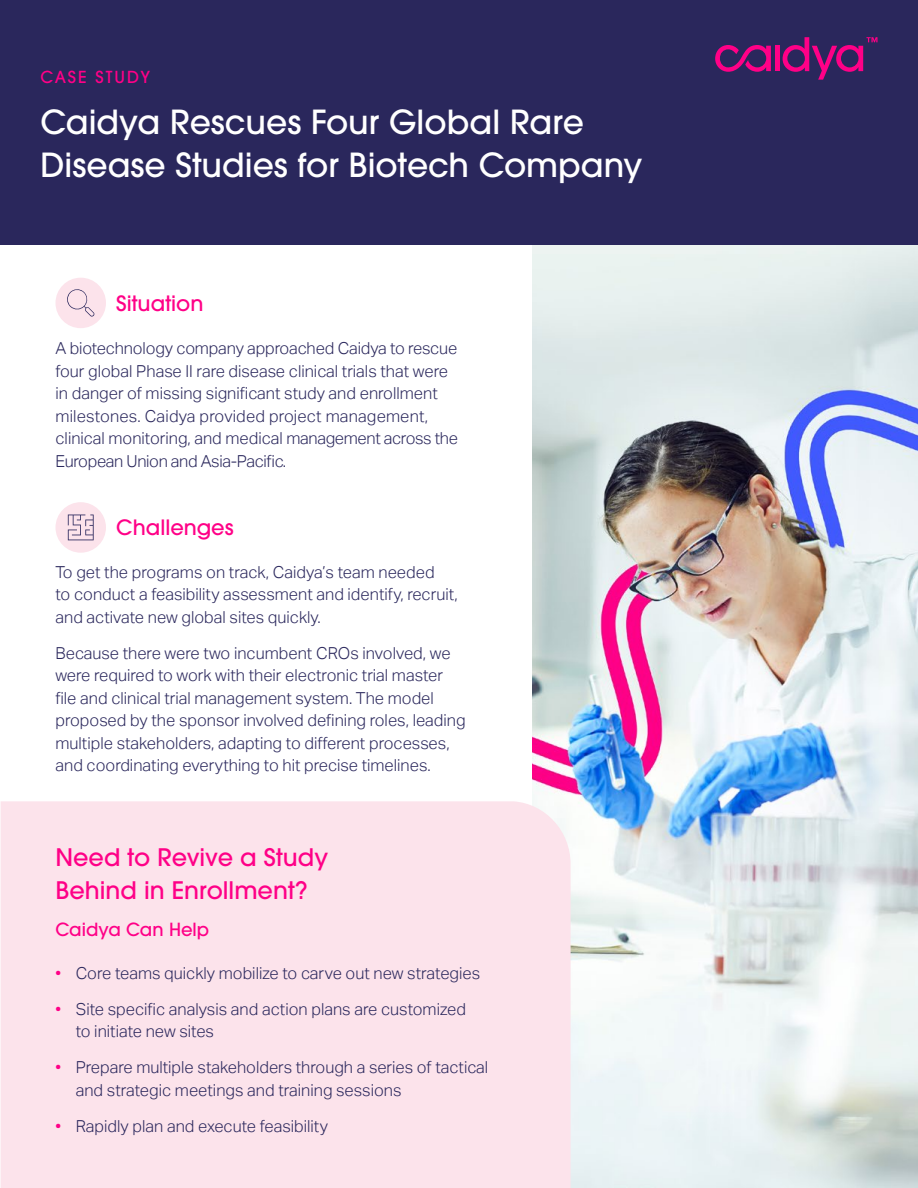
<style>
.page{position:relative;width:918px;height:1188px;background:#fff}
.page>*{position:absolute;margin:0;border:0;box-sizing:border-box;transform-origin:0 0}
.t1{font:500 33px/42.9px "ITC Avant Garde Pro";color:#fff}
.t2{font:500 24px/33px "ITC Avant Garde Pro";color:#ff0087}
.t3{font:500 21px "ITC Avant Garde Pro";color:#ff0087}
.t4{font:500 18px "ITC Avant Garde Pro";color:#ff0087}
.t5{font:300 16.5px/22.5px "Aktiv Grotesk";color:#2a275c}
.t6{font:500 16.5px "ITC Avant Garde Pro";letter-spacing:.12em;color:#ff0087}
.s1{color:#ff0087}
</style>
<div class="page">
<img style="left:532px;top:244px;width:386px;height:944px">
<div style="left:1px;top:801px;width:570px;height:387px;background:#fce3eb"></div>
<div style="left:0;top:0;width:918px;height:244px;background:#2a275c"></div>
<div style="left:775px;top:46px;width:5px;height:25px;background:#ff0087"></div>
<svg style="left:715px;top:45px;width:56px;height:27px"></svg>
<svg style="left:783px;top:37px;width:95px;height:43px"></svg>
<div style="left:56px;top:502px;width:50px;height:51px;background:#fce3eb;border-radius:50%"></div>
<svg style="left:68px;top:515px;width:26px;height:25px"></svg>
<div style="left:56px;top:278px;width:50px;height:50px;background:#fce3eb;border-radius:50%"></div>
<svg style="left:67px;top:289px;width:27px;height:28px"></svg>
<p class="t6" style="left:40px;top:67px;width:111px">CASE STUDY</p>
<h1 class="t1" style="left:40px;top:100px;width:603px">Caidya Rescues Four Global Rare<br>Disease Studies for Biotech Company</h1>
<p class="t3" style="left:116px;top:290px;width:89px">Situation</p>
<p class="t5" style="left:56px;top:337px;width:404px">A biotechnology company approached Caidya to rescue four global Phase II rare disease clinical trials that were in danger of missing significant study and enrollment milestones. Caidya provided project management, clinical monitoring, and medical management across the European Union and Asia-Pacific.</p>
<p class="t3" style="left:116px;top:514px;width:119px">Challenges</p>
<p class="t5" style="left:56px;top:561px;width:404px">To get the programs on track, Caidya’s team needed<br>to conduct a feasibility assessment and identify, recruit, and activate new global sites quickly.</p>
<p class="t5" style="left:56px;top:642px;width:412px">Because there were two incumbent CROs involved, we were required to work with their electronic trial master file and clinical trial management system. The model proposed by the sponsor involved defining roles, leading multiple stakeholders, adapting to different processes, and coordinating everything to hit precise timelines.</p>
<h2 class="t2" style="left:56px;top:840px;width:274px">Need to Revive a Study<br>Behind in Enrollment?</h2>
<p class="t4" style="left:56px;top:918px;width:155px">Caidya Can Help</p>
<p class="t5" style="left:56px;top:962px;width:426px"><span class="s1">•</span> Core teams quickly mobilize to carve out new strategies</p>
<p class="t5" style="left:76px;top:998px;width:392px;text-indent:-20px"><span class="s1">•</span> Site specific analysis and action plans are customized to initiate new sites</p>
<p class="t5" style="left:76px;top:1056px;width:414px;text-indent:-20px"><span class="s1">•</span> Prepare multiple stakeholders through a series of tactical and strategic meetings and training sessions</p>
<p class="t5" style="left:56px;top:1115px;width:274px"><span class="s1">•</span> Rapidly plan and execute feasibility</p>
</div>
